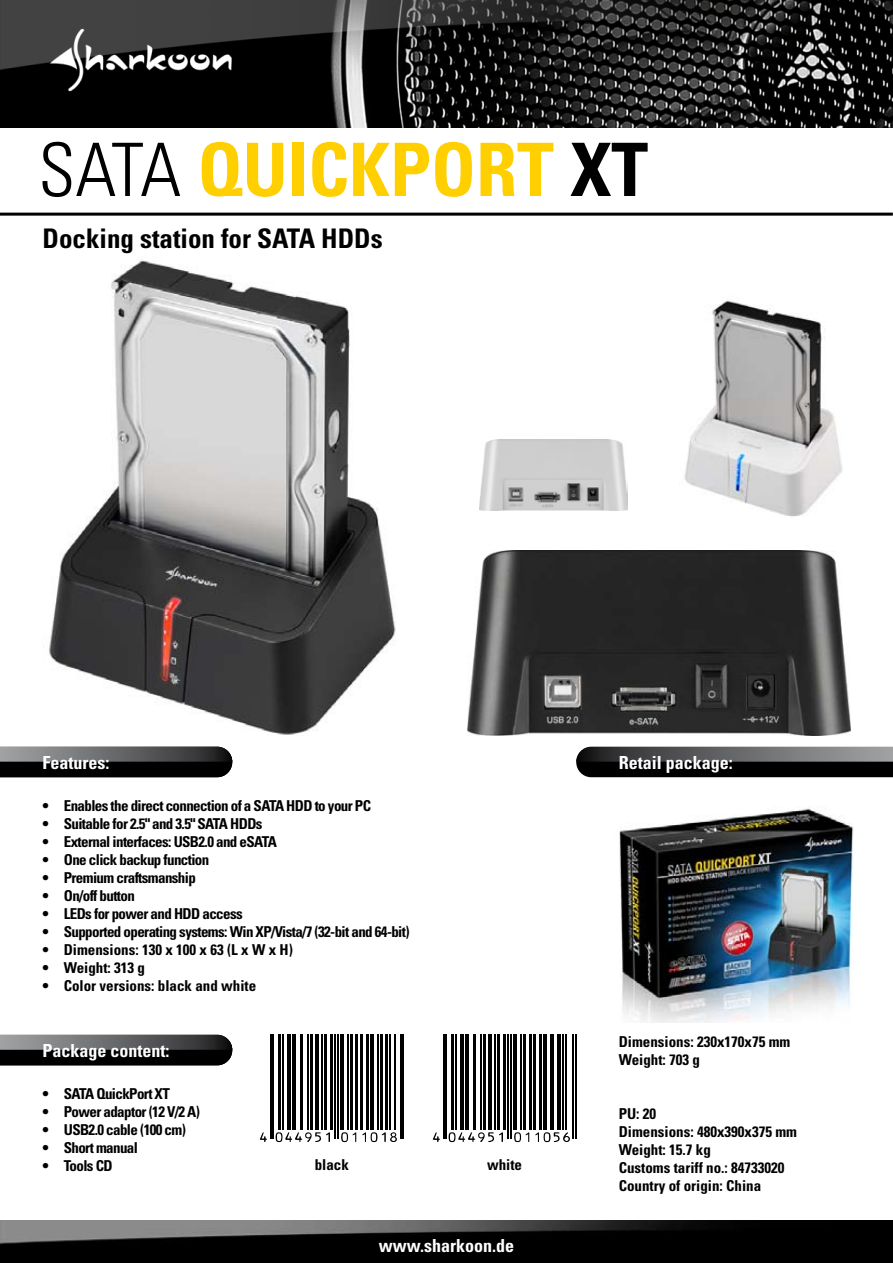
<style>
.page{position:relative;width:893px;height:1263px;background:#fff}
.page>*{position:absolute;margin:0;border:0;box-sizing:border-box;transform-origin:0 0}
.t1{font:700 condensed 27px "Univers";color:#000}
.t2{font:700 condensed 18px "Univers";color:#fff}
.t3{font:700 condensed 15px "Univers";letter-spacing:-.04em;color:#000}
.t4{font:700 condensed 15px/18px "Univers";color:#000}
</style>
<div class="page">
<img style="left:0;top:0;width:893px;height:127px">
<hr style="left:0;top:213px;width:893px;height:3px;background:#000">
<img style="left:0;top:1220px;width:893px;height:43px">
<svg style="left:0;top:747px;width:232px;height:30px;background:#333334"></svg>
<svg style="left:0;top:1035px;width:232px;height:30px;background:#333435"></svg>
<svg style="left:576px;top:747px;width:317px;height:30px;background:#323334"></svg>
<svg style="left:42px;top:142px;width:138px;height:55px"></svg>
<svg style="left:202px;top:142px;width:81px;height:55px"></svg>
<div style="left:292px;top:143px;width:11px;height:53px;background:#ffcf00"></div>
<svg style="left:312px;top:142px;width:35px;height:55px"></svg>
<svg style="left:353px;top:143px;width:76px;height:53px"></svg>
<svg style="left:435px;top:142px;width:37px;height:55px"></svg>
<svg style="left:480px;top:143px;width:73px;height:53px"></svg>
<svg style="left:570px;top:143px;width:78px;height:53px"></svg>
<img style="left:49px;top:260px;width:347px;height:475px">
<img style="left:684px;top:300px;width:159px;height:217px">
<img style="left:468px;top:550px;width:382px;height:186px">
<img style="left:619px;top:808px;width:235px;height:215px">
<img style="left:480px;top:439px;width:147px;height:72px">
<hr style="left:270px;top:1035px;width:1px;height:104px;background:#000">
<hr style="left:273px;top:1035px;width:1px;height:104px;background:#000">
<hr style="left:278px;top:1035px;width:3px;height:95px;background:#000">
<hr style="left:282px;top:1035px;width:1px;height:95px;background:#000">
<hr style="left:287px;top:1035px;width:4px;height:95px;background:#000">
<hr style="left:292px;top:1035px;width:1px;height:95px;background:#000">
<hr style="left:295px;top:1035px;width:1px;height:95px;background:#000">
<hr style="left:301px;top:1035px;width:2px;height:95px;background:#000">
<hr style="left:307px;top:1035px;width:2px;height:95px;background:#000">
<hr style="left:310px;top:1035px;width:3px;height:95px;background:#000">
<hr style="left:315px;top:1035px;width:4px;height:95px;background:#000">
<hr style="left:321px;top:1035px;width:2px;height:95px;background:#000">
<hr style="left:324px;top:1035px;width:3px;height:95px;background:#000">
<hr style="left:330px;top:1035px;width:3px;height:95px;background:#000">
<hr style="left:334px;top:1035px;width:2px;height:104px;background:#000">
<hr style="left:337px;top:1035px;width:1px;height:104px;background:#000">
<hr style="left:340px;top:1035px;width:4px;height:95px;background:#000">
<hr style="left:347px;top:1035px;width:1px;height:95px;background:#000">
<hr style="left:350px;top:1035px;width:3px;height:95px;background:#000">
<hr style="left:356px;top:1035px;width:2px;height:95px;background:#000">
<hr style="left:360px;top:1035px;width:3px;height:95px;background:#000">
<hr style="left:366px;top:1035px;width:2px;height:95px;background:#000">
<hr style="left:370px;top:1035px;width:4px;height:95px;background:#000">
<hr style="left:377px;top:1035px;width:1px;height:95px;background:#000">
<hr style="left:380px;top:1035px;width:3px;height:95px;background:#000">
<hr style="left:385px;top:1035px;width:3px;height:95px;background:#000">
<hr style="left:390px;top:1035px;width:1px;height:95px;background:#000">
<hr style="left:394px;top:1035px;width:1px;height:95px;background:#000">
<hr style="left:400px;top:1035px;width:1px;height:104px;background:#000">
<hr style="left:403px;top:1035px;width:1px;height:104px;background:#000">
<svg style="left:260px;top:1132px;width:7px;height:10px"></svg>
<svg style="left:276px;top:1132px;width:54px;height:10px"></svg>
<svg style="left:341px;top:1132px;width:15px;height:10px"></svg>
<svg style="left:362px;top:1132px;width:35px;height:10px"></svg>
<hr style="left:443px;top:1035px;width:1px;height:104px;background:#000">
<hr style="left:446px;top:1035px;width:1px;height:104px;background:#000">
<hr style="left:451px;top:1035px;width:3px;height:95px;background:#000">
<hr style="left:455px;top:1035px;width:1px;height:95px;background:#000">
<hr style="left:460px;top:1035px;width:4px;height:95px;background:#000">
<hr style="left:465px;top:1035px;width:1px;height:95px;background:#000">
<hr style="left:468px;top:1035px;width:1px;height:95px;background:#000">
<hr style="left:474px;top:1035px;width:2px;height:95px;background:#000">
<hr style="left:480px;top:1035px;width:2px;height:95px;background:#000">
<hr style="left:483px;top:1035px;width:3px;height:95px;background:#000">
<hr style="left:488px;top:1035px;width:4px;height:95px;background:#000">
<hr style="left:494px;top:1035px;width:2px;height:95px;background:#000">
<hr style="left:497px;top:1035px;width:3px;height:95px;background:#000">
<hr style="left:503px;top:1035px;width:3px;height:95px;background:#000">
<hr style="left:507px;top:1035px;width:2px;height:104px;background:#000">
<hr style="left:510px;top:1035px;width:1px;height:104px;background:#000">
<hr style="left:513px;top:1035px;width:4px;height:95px;background:#000">
<hr style="left:520px;top:1035px;width:1px;height:95px;background:#000">
<hr style="left:523px;top:1035px;width:3px;height:95px;background:#000">
<hr style="left:529px;top:1035px;width:2px;height:95px;background:#000">
<hr style="left:533px;top:1035px;width:3px;height:95px;background:#000">
<hr style="left:539px;top:1035px;width:2px;height:95px;background:#000">
<hr style="left:543px;top:1035px;width:4px;height:95px;background:#000">
<hr style="left:550px;top:1035px;width:1px;height:95px;background:#000">
<hr style="left:553px;top:1035px;width:1px;height:95px;background:#000">
<hr style="left:557px;top:1035px;width:4px;height:95px;background:#000">
<hr style="left:563px;top:1035px;width:1px;height:95px;background:#000">
<hr style="left:565px;top:1035px;width:1px;height:95px;background:#000">
<hr style="left:572px;top:1035px;width:1px;height:104px;background:#000">
<hr style="left:575px;top:1035px;width:1px;height:104px;background:#000">
<svg style="left:433px;top:1132px;width:7px;height:10px"></svg>
<svg style="left:449px;top:1132px;width:54px;height:10px"></svg>
<svg style="left:514px;top:1132px;width:15px;height:10px"></svg>
<svg style="left:535px;top:1132px;width:35px;height:10px"></svg>
<h1 class="t1" style="left:43px;top:222px;width:342px">Docking station for SATA HDDs</h1>
<p class="t2" style="left:43px;top:752px;width:68px">Features:</p>
<p class="t3" style="left:43px;top:796px;width:330px">• Enables the direct connection of a SATA HDD to your PC</p>
<p class="t3" style="left:43px;top:814px;width:222px">• Suitable for 2.5" and 3.5" SATA HDDs</p>
<p class="t3" style="left:43px;top:832px;width:236px">• External interfaces: USB2.0 and eSATA</p>
<p class="t3" style="left:43px;top:850px;width:168px">• One click backup function</p>
<p class="t3" style="left:43px;top:868px;width:155px">• Premium craftsmanship</p>
<p class="t3" style="left:43px;top:886px;width:94px">• On/off button</p>
<p class="t3" style="left:43px;top:904px;width:202px">• LEDs for power and HDD access</p>
<p class="t3" style="left:43px;top:922px;width:369px">• Supported operating systems: Win XP/Vista/7 (32-bit and 64-bit)</p>
<p class="t4" style="left:43px;top:940px;width:252px">• Dimensions: 130 x 100 x 63 (L x W x H)</p>
<p class="t4" style="left:43px;top:958px;width:104px">• Weight: 313 g</p>
<p class="t4" style="left:43px;top:976px;width:215px">• Color versions: black and white</p>
<p class="t2" style="left:43px;top:1040px;width:129px">Package content:</p>
<p class="t3" style="left:43px;top:1084px;width:129px">• SATA QuickPort XT</p>
<p class="t3" style="left:43px;top:1102px;width:159px">• Power adaptor (12 V/2 A)</p>
<p class="t3" style="left:43px;top:1120px;width:145px">• USB2.0 cable (100 cm)</p>
<p class="t3" style="left:43px;top:1138px;width:97px">• Short manual</p>
<p class="t3" style="left:43px;top:1156px;width:72px">• Tools CD</p>
<p class="t3" style="left:315px;top:1155px;width:36px">black</p>
<p class="t3" style="left:487px;top:1155px;width:37px">white</p>
<p class="t2" style="left:379px;top:1234px;width:137px">www.sharkoon.de</p>
<p class="t2" style="left:619px;top:752px;width:116px">Retail package:</p>
<p class="t4" style="left:619px;top:1032px;width:173px">Dimensions: 230x170x75 mm<br>Weight: 703 g</p>
<p class="t4" style="left:619px;top:1104px;width:180px">PU: 20<br>Dimensions: 480x390x375 mm<br>Weight: 15.7 kg<br>Customs tariff no.: 84733020<br>Country of origin: China</p>
</div>
